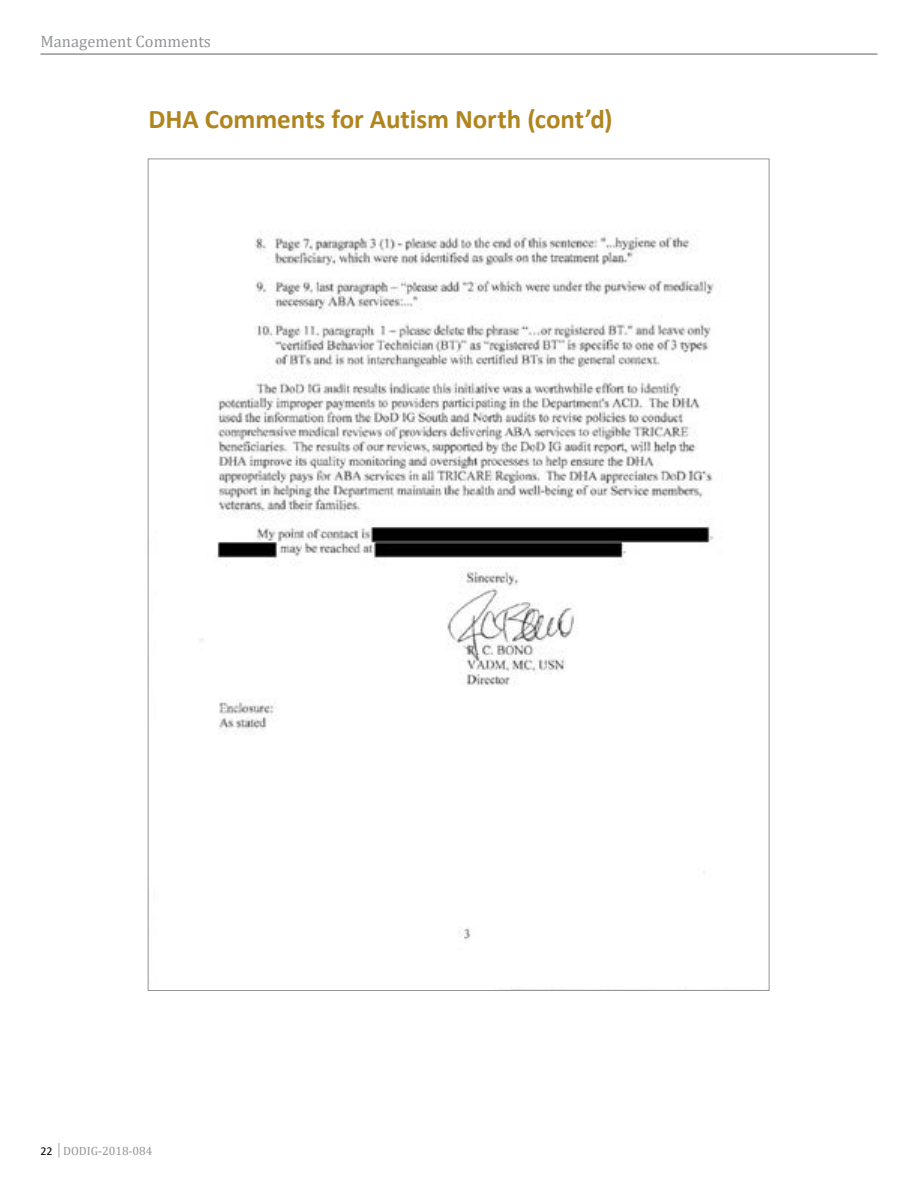
<style>
.page{position:relative;width:918px;height:1188px;background:#fff}
.page>*{position:absolute;margin:0;border:0;box-sizing:border-box;transform-origin:0 0}
.t1{font:700 27px "Calibri";letter-spacing:-.005em;color:#b0851e}
.t2{font:16.5px "Cambria";color:#939598}
.t3{font:12px "Cambria";color:#939598}
.s1{font-family:"Calibri";color:#000}
</style>
<div class="page">
<hr style="left:40px;top:53px;width:838px;height:2px;background:#939598">
<img style="left:200px;top:230px;width:514px;height:709px">
<p class="t2" style="left:40px;top:31px;width:172px">Management Comments</p>
<p class="t1" style="left:148px;top:100px;width:466px">DHA Comments for Autism North (cont’d)</p>
<p class="t3" style="left:40px;top:1143px;width:114px"><span class="s1">22</span> │DODIG-2018-084</p>
</div>
